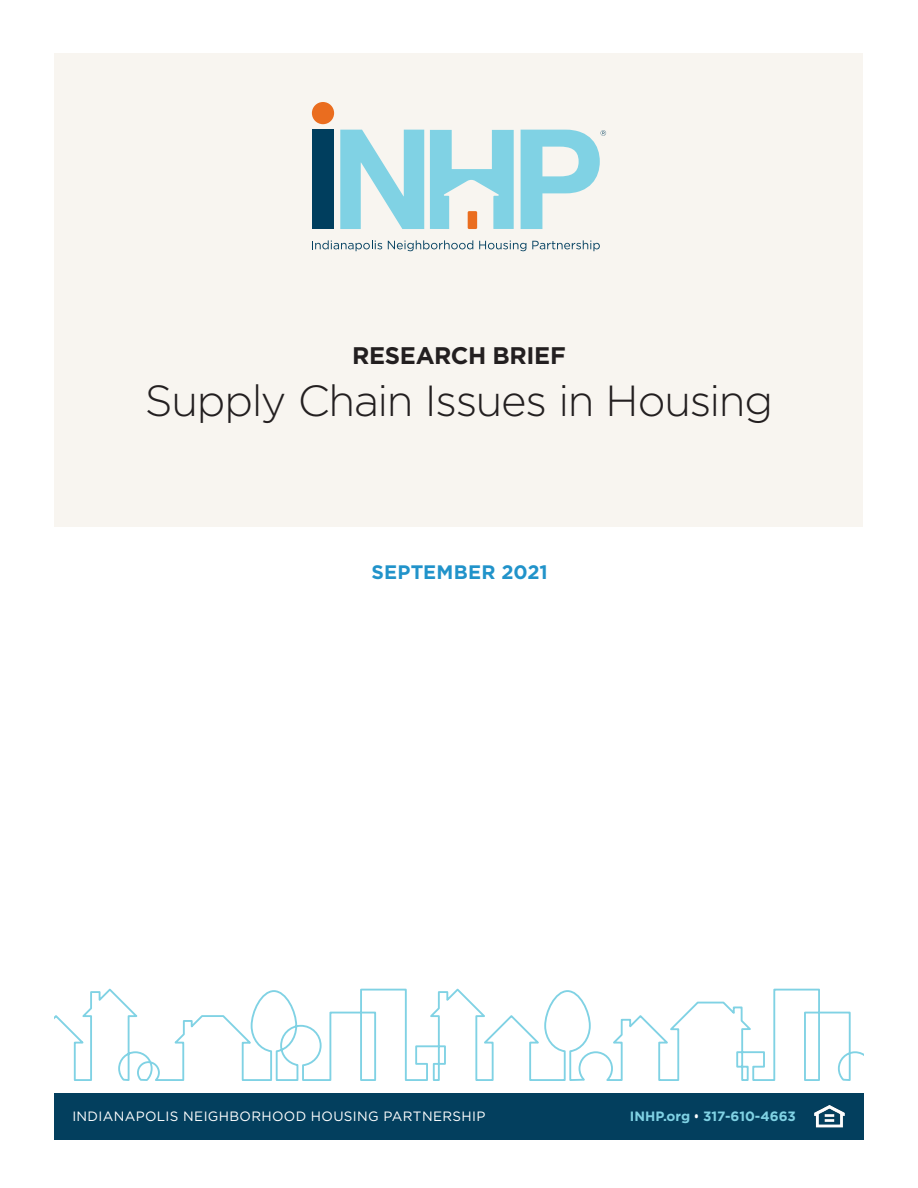
<style>
.page{position:relative;width:918px;height:1188px;background:#fff}
.page>*{position:absolute;margin:0;border:0;box-sizing:border-box;transform-origin:0 0}
.t1{font:300 43.5px "Gotham";letter-spacing:-.03em;color:#231f20}
.t2{font:700 24px "Gotham";letter-spacing:-.015em;color:#231f20}
.t3{font:700 19.5px "Gotham";letter-spacing:.01em;color:#2193ca}
.t4{font:13.5px "Gotham";letter-spacing:.025em;color:#fff}
.t5{font:700 13.5px "Gotham";color:#80d2e4}
.s1{font-family:"Gotham HTF";font-stretch:condensed;color:#fff}
</style>
<div class="page">
<div style="left:55px;top:53px;width:808px;height:473px;background:#f8f5f0"></div>
<svg style="left:340px;top:130px;width:84px;height:99px"></svg>
<svg style="left:521px;top:130px;width:85px;height:99px"></svg>
<div style="left:312px;top:130px;width:22px;height:99px;background:#003e5e"></div>
<div style="left:312px;top:102px;width:22px;height:22px;background:#ea6d1f;border-radius:50%"></div>
<svg style="left:312px;top:240px;width:70px;height:11px"></svg>
<svg style="left:388px;top:240px;width:85px;height:11px"></svg>
<svg style="left:479px;top:241px;width:47px;height:10px"></svg>
<svg style="left:532px;top:240px;width:68px;height:11px"></svg>
<svg style="left:430px;top:130px;width:84px;height:99px"></svg>
<svg style="left:55px;top:988px;width:808px;height:93px"></svg>
<div style="left:55px;top:1093px;width:809px;height:46px;background:#033f5e"></div>
<img style="left:814px;top:1105px;width:31px;height:23px">
<p class="t2" style="left:352px;top:340px;width:215px">RESEARCH BRIEF</p>
<p class="t1" style="left:145px;top:374px;width:630px">Supply Chain Issues in Housing</p>
<p class="t3" style="left:372px;top:559px;width:178px">SEPTEMBER 2021</p>
<p class="t4" style="left:72px;top:1108px;width:414px">INDIANAPOLIS NEIGHBORHOOD HOUSING PARTNERSHIP</p>
<p class="t5" style="left:630px;top:1108px;width:167px">INHP.org <span class="s1">•</span> 317-610-4663</p>
</div>
